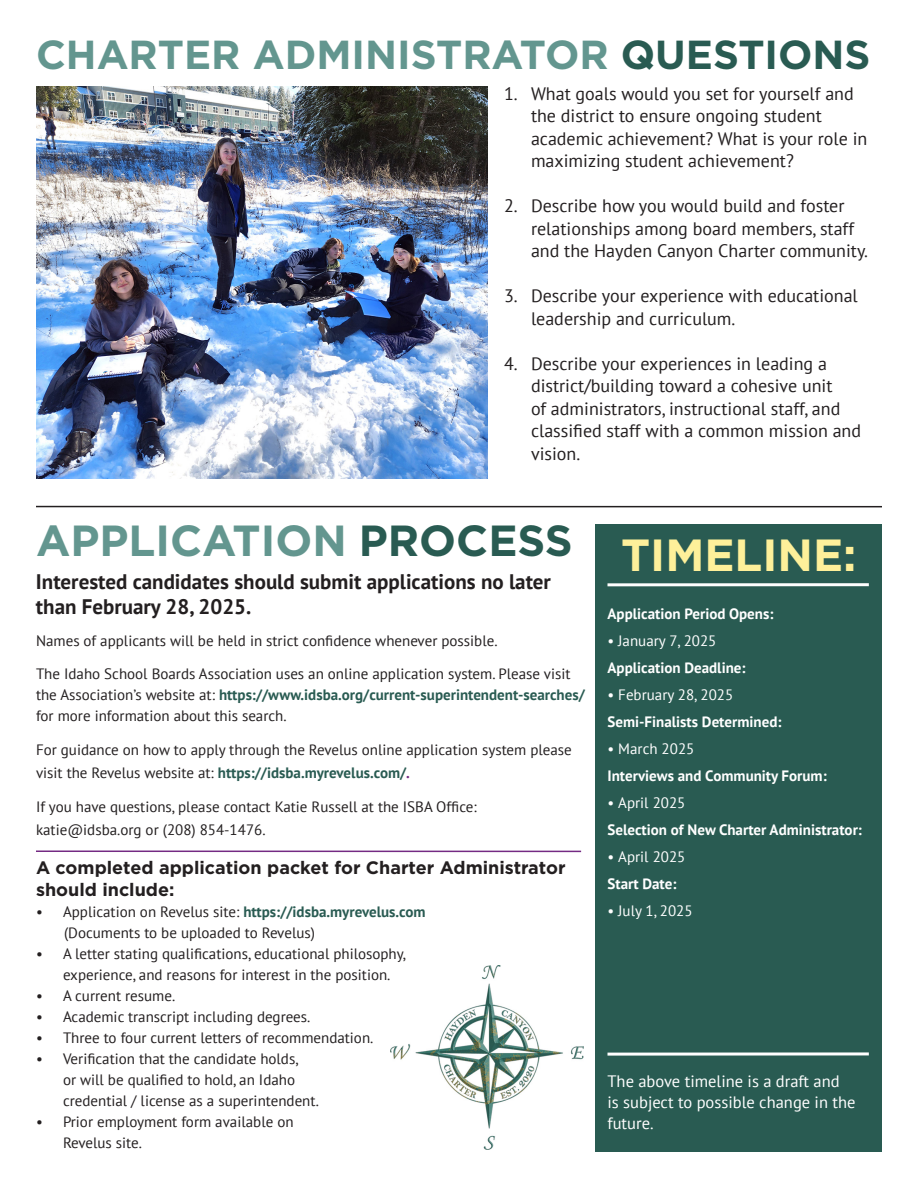
<style>
.page{position:relative;width:918px;height:1188px;background:#fff}
.page>*{position:absolute;margin:0;border:0;box-sizing:border-box;transform-origin:0 0}
.t1{font:700 45px "Gotham";color:#fef09a}
.t2{font:700 43.5px "Gotham";color:#63968f}
.t3{font:700 40.5px "Gotham";color:#63968f}
.t4{font:700 21px/25.2px "PT Sans";color:#231f20}
.t5{font:18px/22.5px "PT Sans";color:#231f20}
.t6{font:700 18px "Gotham";color:#231f20}
.t7{font:16.5px/21px "PT Sans";color:#fff}
.t8{font:15px/21px "PT Sans";color:#231f20}
.t9{font:700 15px/27px "PT Sans";color:#fff}
.t10{font:700 15px "PT Sans";color:#295b52}
.t11{font:15px/27px "PT Sans";color:#fff}
.s1{color:#295b52}
.s2{font-weight:700;color:#295b52}
.s3{font-weight:700;color:#742a83}
.s4{font-weight:400;color:#231f20}
.s5{font-weight:400}
.s6{font-weight:700}
</style>
<div class="page">
<div style="left:596px;top:524px;width:286px;height:628px;background:#295b52"></div>
<hr style="left:36px;top:506px;width:846px;height:1px;background:#231f20">
<svg style="left:608px;top:1052px;width:261px;height:4px"></svg>
<hr style="left:36px;top:850px;width:545px;height:2px;background:#742a83">
<hr style="left:608px;top:583px;width:261px;height:3px;background:#fff">
<img style="left:36px;top:86px;width:452px;height:393px">
<img style="left:390px;top:965px;width:194px;height:184px">
<p class="t3" style="left:36px;top:31px;width:836px">CHARTER ADMINISTRATOR <span class="s1">QUESTIONS</span></p>
<p class="t5" style="left:531px;top:82px;width:338px;text-indent:-27px">1. What goals would you set for yourself and the district to ensure ongoing student academic achievement? What is your role in maximizing student achievement?</p>
<p class="t5" style="left:531px;top:194px;width:338px;text-indent:-27px">2. Describe how you would build and foster relationships among board members, staff and the Hayden Canyon Charter community.</p>
<p class="t5" style="left:531px;top:284px;width:328px;text-indent:-27px">3. Describe your experience with educational leadership and curriculum.</p>
<p class="t5" style="left:531px;top:352px;width:332px;text-indent:-27px">4. Describe your experiences in leading a district/building toward a cohesive unit<br>of administrators, instructional staff, and classified staff with a common mission and vision.</p>
<p class="t2" style="left:36px;top:516px;width:538px">APPLICATION <span class="s1">PROCESS</span></p>
<p class="t4" style="left:36px;top:568px;width:516px">Interested candidates should submit applications no later than February 28, 2025.</p>
<p class="t8" style="left:36px;top:629px;width:463px">Names of applicants will be held in strict confidence whenever possible.</p>
<p class="t8" style="left:36px;top:662px;width:550px">The Idaho School Boards Association uses an online application system. Please visit the Association’s website at: <span class="s2">https://www.idsba.org/current-superintendent-searches/ </span>for more information about this search.</p>
<p class="t8" style="left:36px;top:738px;width:537px;line-height:22.5px">For guidance on how to apply through the Revelus online application system please visit the Revelus website at: <span class="s2">https://idsba.myrevelus.com/</span><span class="s3">.</span></p>
<p class="t8" style="left:36px;top:796px;width:442px">If you have questions, please contact Katie Russell at the ISBA Office:</p>
<p class="t8" style="left:36px;top:818px;width:231px">katie@idsba.org or (208) 854-1476.</p>
<p class="t6" style="left:36px;top:857px;width:531px">A completed application packet for Charter Administrator</p>
<p class="t6" style="left:36px;top:879px;width:140px">should include:</p>
<p class="t10" style="left:36px;top:902px;width:391px"><span class="s4">• Application on Revelus site:</span> https://idsba.myrevelus.com</p>
<p class="t8" style="left:64px;top:922px;width:252px">(Documents to be uploaded to Revelus)</p>
<p class="t8" style="left:63px;top:943px;width:345px;text-indent:-27px">• A letter stating qualifications, educational philosophy, experience, and reasons for interest in the position.</p>
<p class="t8" style="left:36px;top:985px;width:141px">• A current resume.</p>
<p class="t8" style="left:36px;top:1006px;width:276px">• Academic transcript including degrees.</p>
<p class="t8" style="left:36px;top:1027px;width:339px">• Three to four current letters of recommendation.</p>
<p class="t8" style="left:63px;top:1048px;width:258px;text-indent:-27px">• Verification that the candidate holds,<br>or will be qualified to hold, an Idaho credential / license as a superintendent.</p>
<p class="t8" style="left:63px;top:1111px;width:232px;text-indent:-27px">• Prior employment form available on<br>Revelus site.</p>
<p class="t1" style="left:621px;top:529px;width:237px">TIMELINE:</p>
<p class="t9" style="left:608px;top:600px;width:167px">Application Period Opens:</p>
<p class="t9" style="left:608px;top:627px;width:140px"><span class="s5">• January 7, 2025<br></span>Application Deadline:</p>
<p class="t9" style="left:608px;top:681px;width:175px"><span class="s5">• February 28, 2025<br></span>Semi-Finalists Determined:</p>
<p class="t9" style="left:608px;top:735px;width:221px"><span class="s5">• March 2025<br></span>Interviews and Community Forum:</p>
<p class="t9" style="left:608px;top:789px;width:256px"><span class="s5">• April 2025<br></span>Selection of New Charter Administrator:</p>
<p class="t11" style="left:608px;top:843px;width:79px">• April 2025<br><span class="s6">Start Date:</span></p>
<p class="t11" style="left:608px;top:897px;width:87px">• July 1, 2025</p>
<p class="t7" style="left:608px;top:1070px;width:250px">The above timeline is a draft and<br>is subject to possible change in the future.</p>
</div>
